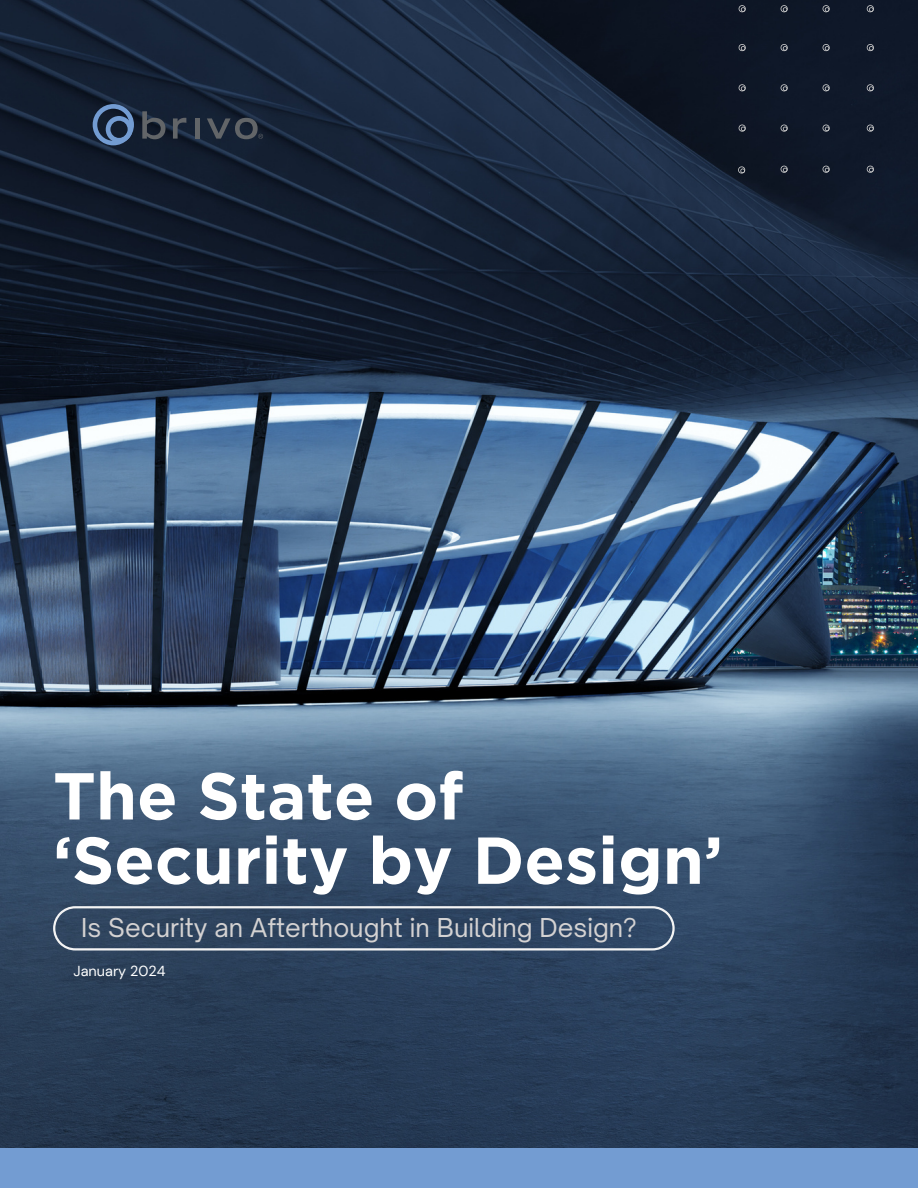
<style>
.page{position:relative;width:918px;height:1188px;background:#fff}
.page>*{position:absolute;margin:0;border:0;box-sizing:border-box;transform-origin:0 0}
.t1{font:700 66.15px/64.3px "Gotham";color:#fff}
.t2{font:24.9px "Open Sauce One";color:#d4d2d2}
.t3{font:14.55px "DM Sans";color:#fff}
</style>
<div class="page">
<img style="left:0;top:0;width:918px;height:1148px">
<div style="left:195px;top:118px;width:5px;height:21px;background:#626568"></div>
<svg style="left:142px;top:111px;width:24px;height:28px"></svg>
<svg style="left:207px;top:118px;width:56px;height:21px"></svg>
<svg style="left:173px;top:118px;width:13px;height:21px"></svg>
<svg style="left:93px;top:104px;width:41px;height:41px;background:#3d5678"></svg>
<div style="left:0;top:1148px;width:918px;height:40px;background:#739cd2"></div>
<svg style="left:739px;top:5px;width:7px;height:7px"></svg>
<svg style="left:739px;top:44px;width:7px;height:7px"></svg>
<svg style="left:739px;top:84px;width:7px;height:7px"></svg>
<svg style="left:739px;top:125px;width:7px;height:7px"></svg>
<svg style="left:781px;top:5px;width:7px;height:7px"></svg>
<svg style="left:781px;top:44px;width:7px;height:7px"></svg>
<svg style="left:781px;top:84px;width:7px;height:7px"></svg>
<svg style="left:781px;top:125px;width:7px;height:7px"></svg>
<svg style="left:823px;top:5px;width:7px;height:7px"></svg>
<svg style="left:823px;top:44px;width:7px;height:7px"></svg>
<svg style="left:823px;top:84px;width:7px;height:7px"></svg>
<svg style="left:823px;top:125px;width:7px;height:7px"></svg>
<svg style="left:867px;top:5px;width:7px;height:7px"></svg>
<svg style="left:867px;top:44px;width:7px;height:7px"></svg>
<svg style="left:867px;top:84px;width:7px;height:7px"></svg>
<svg style="left:867px;top:125px;width:7px;height:7px"></svg>
<svg style="left:781px;top:166px;width:7px;height:7px"></svg>
<svg style="left:823px;top:166px;width:7px;height:7px"></svg>
<svg style="left:867px;top:166px;width:7px;height:7px"></svg>
<svg style="left:738px;top:166px;width:7px;height:8px"></svg>
<svg style="left:53px;top:906px;width:621px;height:45px;background:#41556f"></svg>
<p class="t1" style="left:53px;top:763px;width:671px">The State of ‘Security by Design’</p>
<h1 class="t2" style="left:81px;top:912px;width:557px">Is Security an Afterthought in Building Design?</h1>
<p class="t3" style="left:74px;top:961px;width:93px">January 2024</p>
</div>
